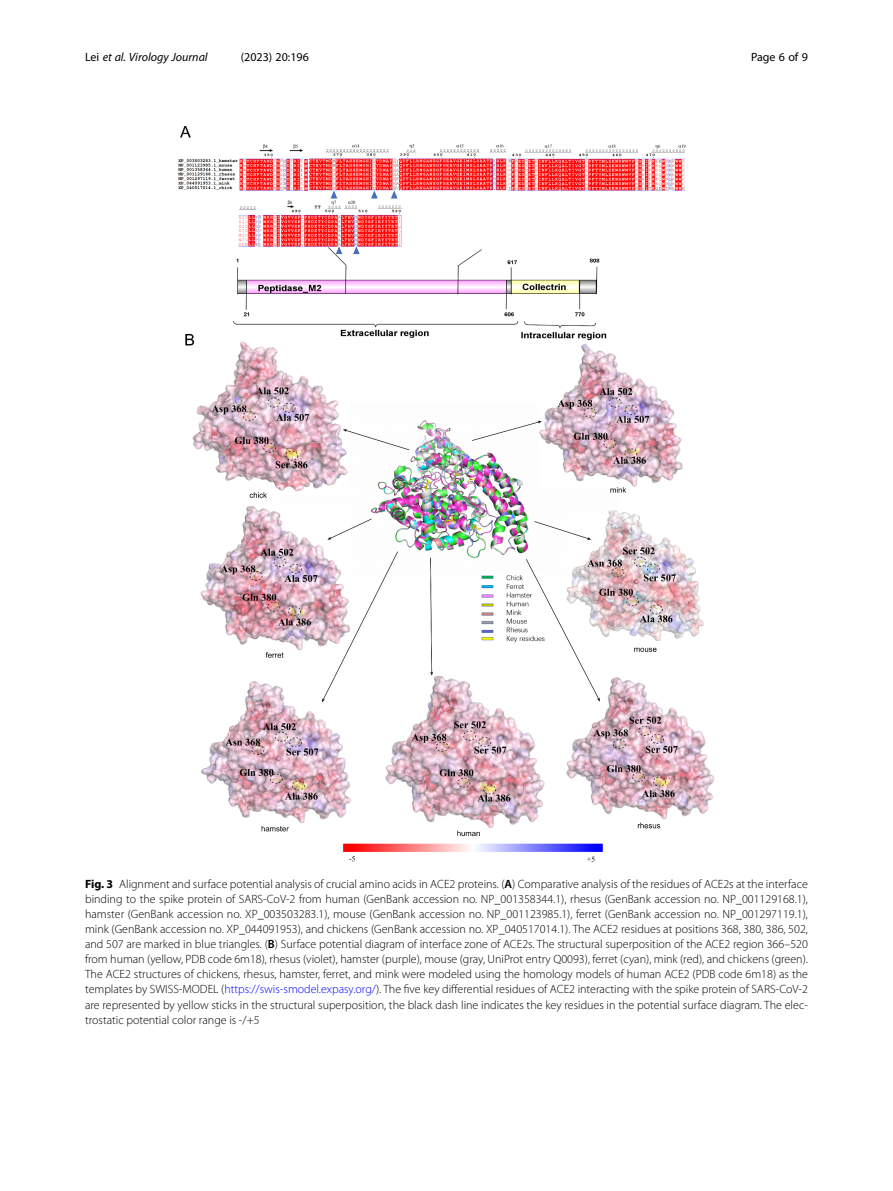
<style>
.page{position:relative;width:893px;height:1191px;background:#fff}
.page>*{position:absolute;margin:0;border:0;box-sizing:border-box;transform-origin:0 0}
.Figure_Caption{font:300 12px/15px "Myriad Pro";color:#000;text-align:justify}
.t1{font:italic 12px "Myriad Pro";color:#000}
.t2{font:12px "Myriad Pro";color:#000}
.s1{font-style:normal}
.s2{font-weight:700}
.s3{font-weight:600}
.s4{color:#00f}
</style>
<div class="page">
<img style="left:178px;top:126px;width:536px;height:735px">
<p class="t1" style="left:85px;top:50px;width:124px"><span class="s1">Lei</span> et al. Virology Journal</p>
<p class="t2" style="left:241px;top:50px;width:70px">(2023) 20:196</p>
<p class="t2" style="left:751px;top:50px;width:58px">Page 6 of 9</p>
<p class="Figure_Caption" style="left:85px;top:877px;width:724px"><span class="s2">Fig. 3</span> Alignment and surface potential analysis of crucial amino acids in ACE2 proteins. (<span class="s3">A</span>) Comparative analysis of the residues of ACE2s at the interface binding to the spike protein of SARS-CoV-2 from human (GenBank accession no. NP_001358344.1), rhesus (GenBank accession no. NP_001129168.1), hamster (GenBank accession no. XP_003503283.1), mouse (GenBank accession no. NP_001123985.1), ferret (GenBank accession no. NP_001297119.1), mink (GenBank accession no. XP_044091953), and chickens (GenBank accession no. XP_040517014.1). The ACE2 residues at positions 368, 380, 386, 502, and 507 are marked in blue triangles. (<span class="s3">B</span>) Surface potential diagram of interface zone of ACE2s. The structural superposition of the ACE2 region 366–520 from human (yellow, PDB code 6m18), rhesus (violet), hamster (purple), mouse (gray, UniProt entry Q0093), ferret (cyan), mink (red), and chickens (green).<br>The ACE2 structures of chickens, rhesus, hamster, ferret, and mink were modeled using the homology models of human ACE2 (PDB code 6m18) as the templates by SWISS-MODEL (<span class="s4">https://swis-smodel.expasy.org/</span>). The five key differential residues of ACE2 interacting with the spike protein of SARS-CoV-2 are represented by yellow sticks in the structural superposition, the black dash line indicates the key residues in the potential surface diagram. The elec&shy;trostatic potential color range is -/+5</p>
</div>
